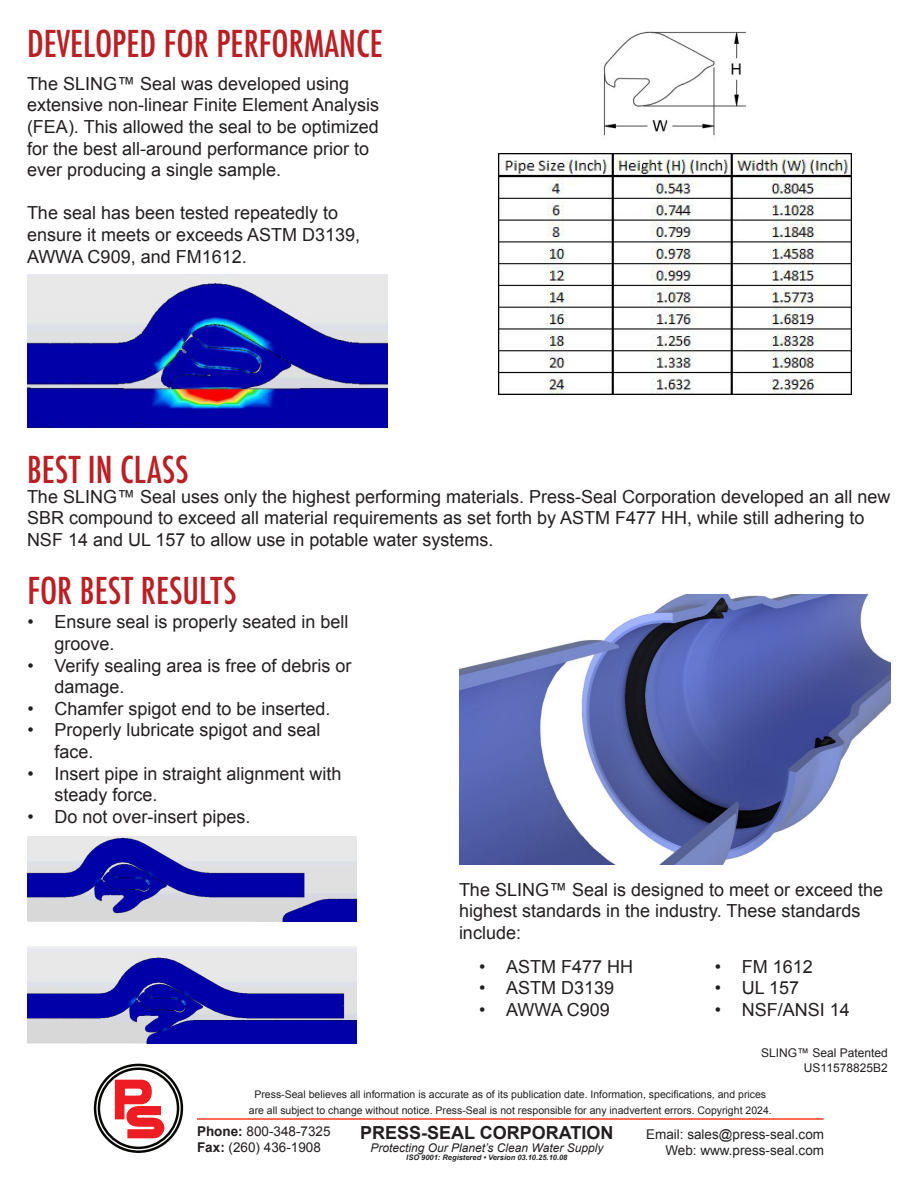
<style>
.page{position:relative;width:918px;height:1188px;background:#fff}
.page>*{position:absolute;margin:0;border:0;box-sizing:border-box;transform-origin:0 0}
.t1{font:500 condensed 36px "Futura";color:#ba1f24}
.t2{font:18px/21.6px "Arial";color:#231f20}
.t3{font:700 18px "Arial";color:#231f20}
.t4{font:13.5px/16.2px "Arial";color:#231f20}
.t5{font:italic 12px "Arial";color:#231f20}
.t6{font:12px "Arial";color:#231f20}
.t7{font:10.5px/16.5px "Arial";color:#231f20;text-align:center}
.t8{font:italic 700 7.5px "Arial";color:#231f20}
.s1{font-weight:700}
</style>
<div class="page">
<svg style="left:95px;top:1065px;width:87px;height:87px"></svg>
<div style="left:94px;top:1064px;width:89px;height:89px;border:2px solid #050504;border-radius:50%"></div>
<svg style="left:99px;top:1069px;width:79px;height:79px"></svg>
<div style="left:98px;top:1068px;width:81px;height:81px;border:2px solid #050504;border-radius:50%"></div>
<svg style="left:115px;top:1079px;width:49px;height:60px"></svg>
<hr style="left:197px;top:1118px;width:627px;height:2px;background:#ff3a1c">
<img style="left:459px;top:594px;width:432px;height:271px">
<img style="left:27px;top:274px;width:360px;height:153px">
<img style="left:27px;top:946px;width:329px;height:97px">
<img style="left:27px;top:836px;width:330px;height:85px">
<img style="left:498px;top:154px;width:354px;height:240px">
<img style="left:603px;top:31px;width:143px;height:105px">
<p class="t1" style="left:27px;top:21px;width:357px">DEVELOPED FOR PERFORMANCE</p>
<p class="t2" style="left:27px;top:73px;width:354px">The SLING™ Seal was developed using extensive non-linear Finite Element Analysis (FEA). This allowed the seal to be optimized for the best all-around performance prior to ever producing a single sample.</p>
<p class="t2" style="left:27px;top:202px;width:335px">The seal has been tested repeatedly to ensure it meets or exceeds ASTM D3139,<br>AWWA C909, and FM1612.</p>
<p class="t1" style="left:27px;top:447px;width:163px">BEST IN CLASS</p>
<p class="t2" style="left:27px;top:486px;width:865px">The SLING™ Seal uses only the highest performing materials. Press-Seal Corporation developed an all new<br>SBR compound to exceed all material requirements as set forth by ASTM F477 HH, while still adhering to<br>NSF 14 and UL 157 to allow use in potable water systems.</p>
<p class="t1" style="left:27px;top:568px;width:211px">FOR BEST RESULTS</p>
<p class="t2" style="left:54px;top:611px;width:296px;text-indent:-27px">• Ensure seal is properly seated in bell groove.</p>
<p class="t2" style="left:54px;top:655px;width:299px;text-indent:-27px">• Verify sealing area is free of debris or damage.</p>
<p class="t2" style="left:27px;top:698px;width:305px">• Chamfer spigot end to be inserted.</p>
<p class="t2" style="left:54px;top:719px;width:268px;text-indent:-27px">• Properly lubricate spigot and seal face.</p>
<p class="t2" style="left:54px;top:763px;width:289px;text-indent:-27px">• Insert pipe in straight alignment with steady force.</p>
<p class="t2" style="left:27px;top:806px;width:225px">• Do not over-insert pipes.</p>
<p class="t2" style="left:459px;top:879px;width:426px">The SLING™ Seal is designed to meet or exceed the highest standards in the industry. These standards include:</p>
<p class="t2" style="left:479px;top:956px;width:156px">• ASTM F477 HH</p>
<p class="t2" style="left:479px;top:977px;width:137px">• ASTM D3139</p>
<p class="t2" style="left:479px;top:999px;width:132px">• AWWA C909</p>
<p class="t2" style="left:715px;top:956px;width:100px">• FM 1612</p>
<p class="t2" style="left:715px;top:977px;width:86px">• UL 157</p>
<p class="t2" style="left:715px;top:999px;width:137px">• NSF/ANSI 14</p>
<p class="t6" style="left:761px;top:1045px;width:128px">SLING™ Seal Patented</p>
<p class="t6" style="left:804px;top:1060px;width:85px">US11578825B2</p>
<p class="t7" style="left:249px;top:1086px;width:524px">Press-Seal believes all information is accurate as of its publication date. Information, specifications, and prices are all subject to change without notice. Press-Seal is not responsible for any inadvertent errors. Copyright 2024.</p>
<p class="t3" style="left:360px;top:1120px;width:255px">PRESS-SEAL CORPORATION</p>
<p class="t8" style="left:406px;top:1153px;width:163px">ISO 9001: Registered • Version 03.10.25.10.08</p>
<p class="t4" style="left:197px;top:1123px;width:135px"><span class="s1">Phone:</span> 800-348-7325<br><span class="s1">Fax:</span> (260) 436-1908</p>
<p class="t4" style="left:646px;top:1126px;width:179px">Email: sales@press-seal.com</p>
<p class="t5" style="left:370px;top:1140px;width:235px">Protecting Our Planet’s Clean Water Supply</p>
<p class="t4" style="left:665px;top:1142px;width:160px">Web: www.press-seal.com</p>
</div>
